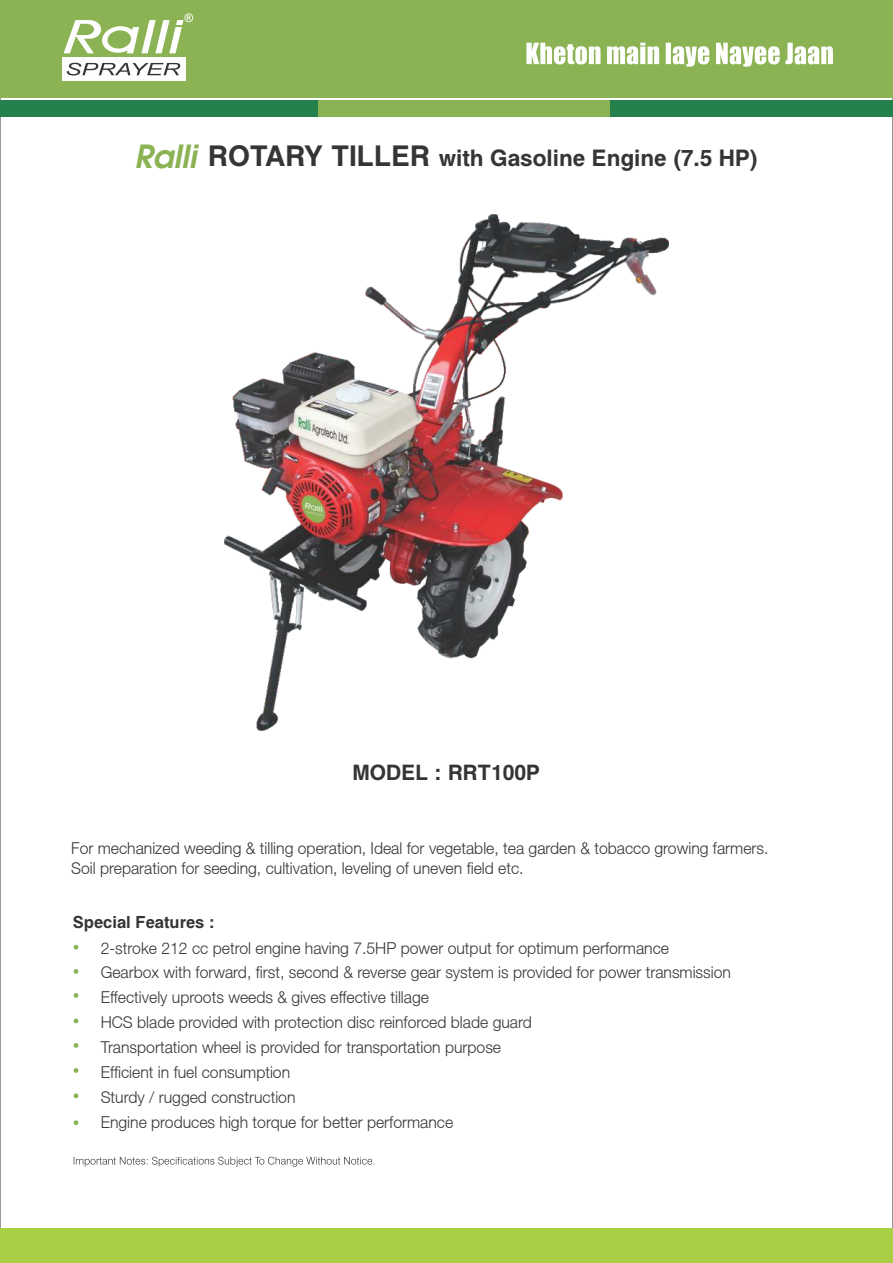
<style>
.page{position:relative;width:893px;height:1263px;background:#fff}
.page>*{position:absolute;margin:0;border:0;box-sizing:border-box;transform-origin:0 0}
.t1{font:700 22.5px "Helv";color:#373435}
.t2{font:700 21px "Helv";color:#373435}
.t3{font:300 16.5px/24.9px "Helvetica Neue LT";color:#373435;scale:.96 1}
.t4{font:700 16.5px "Helv";color:#373435}
.s1{font-family:"Avalon";font-weight:400;font-size:31.8px;color:#8bb353}
.s2{font-size:28.2px}
</style>
<div class="page">
<div style="left:0;top:1229px;width:893px;height:34px;background:#a8cf45"></div>
<div style="left:0;top:0;width:893px;height:97px;background:#8bb353"></div>
<div style="left:62px;top:57px;width:123px;height:24px;background:#fefefe"></div>
<svg style="left:67px;top:63px;width:113px;height:12px"></svg>
<svg style="left:64px;top:13px;width:129px;height:41px"></svg>
<svg style="left:526px;top:43px;width:307px;height:24px"></svg>
<div style="left:318px;top:100px;width:575px;height:17px;background:#8bb353"></div>
<div style="left:0;top:100px;width:318px;height:17px;background:#25814b"></div>
<div style="left:610px;top:100px;width:283px;height:17px;background:#25814b"></div>
<svg style="left:74px;top:1157px;width:300px;height:10px"></svg>
<img style="left:224px;top:215px;width:445px;height:516px">
<svg style="left:74px;top:945px;width:4px;height:4px"></svg>
<svg style="left:74px;top:969px;width:4px;height:5px"></svg>
<svg style="left:74px;top:993px;width:4px;height:5px"></svg>
<svg style="left:74px;top:1018px;width:4px;height:5px"></svg>
<svg style="left:74px;top:1043px;width:4px;height:5px"></svg>
<svg style="left:74px;top:1068px;width:4px;height:5px"></svg>
<svg style="left:74px;top:1093px;width:4px;height:5px"></svg>
<svg style="left:74px;top:1120px;width:4px;height:5px"></svg>
<h1 class="t1" style="left:134px;top:149px;width:625px"><span class="s1">Ralli</span> <span class="s2">ROTARY TILLER</span> with Gasoline Engine (7.5 HP)</h1>
<p class="t2" style="left:352px;top:764px;width:189px">MODEL : RRT100P</p>
<p class="t3" style="left:71px;top:840px;width:728px;line-height:19.5px">For mechanized weeding &amp; tilling operation, Ideal for vegetable, tea garden &amp; tobacco growing farmers.<br>Soil preparation for seeding, cultivation, leveling of uneven field etc.</p>
<p class="t4" style="left:73px;top:916px;width:144px">Special Features :</p>
<p class="t3" style="left:101px;top:937px;width:658px">2-stroke 212 cc petrol engine having 7.5HP power output for optimum performance Gearbox with forward, first, second &amp; reverse gear system is provided for power transmission Effectively uproots weeds &amp; gives effective tillage<br>HCS blade provided with protection disc reinforced blade guard<br>Transportation wheel is provided for transportation purpose<br>Efficient in fuel consumption<br>Sturdy / rugged construction<br>Engine produces high torque for better performance</p>
</div>
